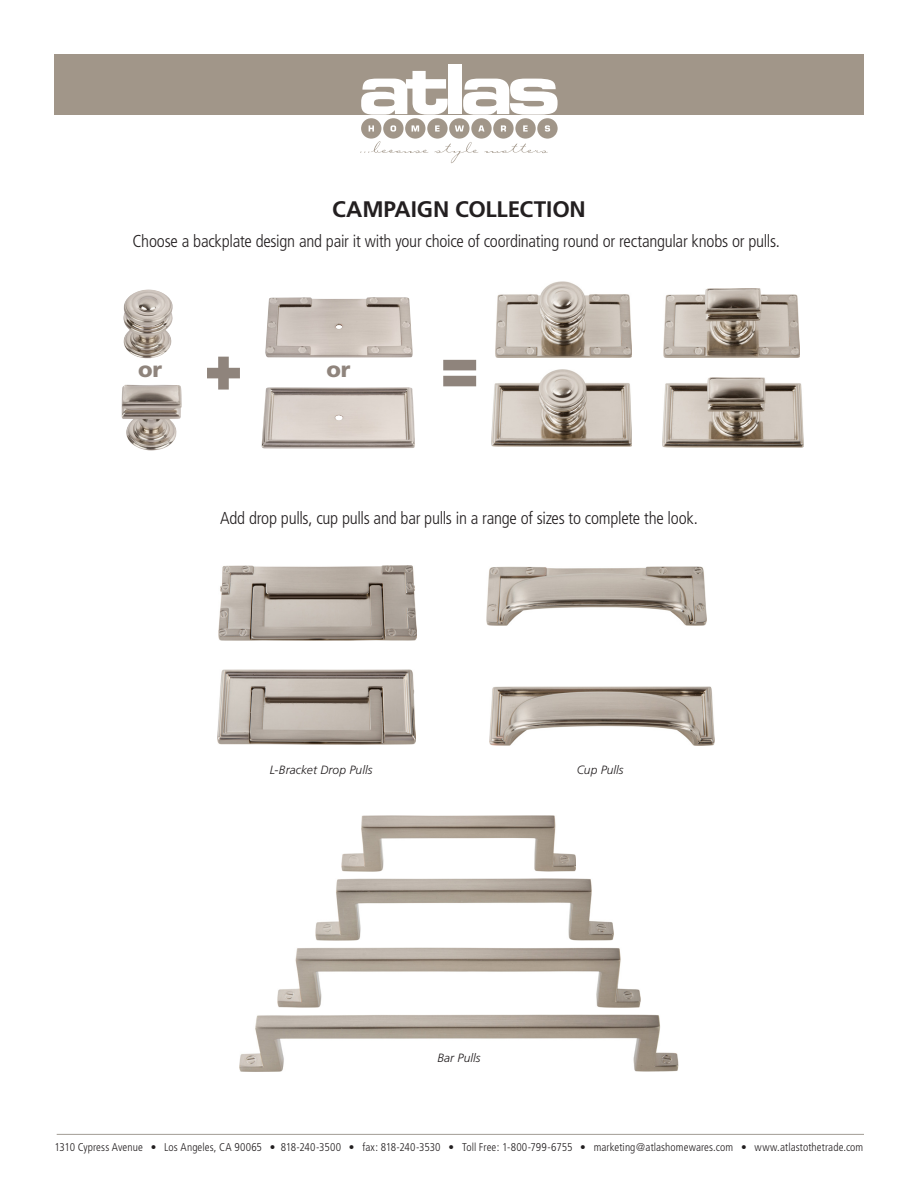
<style>
.page{position:relative;width:918px;height:1188px;background:#fff}
.page>*{position:absolute;margin:0;border:0;box-sizing:border-box;transform-origin:0 0}
.t1{font:900 65.4px "Frutiger";color:#8f847c}
.t2{font:700 22.5px "Frutiger";letter-spacing:-.01em;color:#231f20}
.t3{font:900 21.75px "Frutiger";color:#8f847c}
.t4{font:300 condensed 17.25px "Frutiger";letter-spacing:-.015em;color:#231f20}
.t5{font:italic 300 12px "Frutiger";letter-spacing:.005em;color:#231f20}
.t6{font:300 condensed 11.25px "Frutiger";letter-spacing:.01em;color:#231f20}
</style>
<div class="page">
<img style="left:219px;top:566px;width:197px;height:75px">
<img style="left:218px;top:669px;width:197px;height:75px">
<img style="left:486px;top:566px;width:220px;height:60px">
<img style="left:489px;top:687px;width:225px;height:58px">
<img style="left:341px;top:815px;width:235px;height:56px">
<img style="left:316px;top:879px;width:297px;height:61px">
<img style="left:278px;top:948px;width:362px;height:59px">
<img style="left:240px;top:1014px;width:438px;height:58px">
<div style="left:54px;top:54px;width:810px;height:61px;background:#a19689"></div>
<svg style="left:361px;top:71px;width:87px;height:44px"></svg>
<div style="left:449px;top:64px;width:13px;height:50px;background:#fff"></div>
<svg style="left:463px;top:79px;width:95px;height:36px"></svg>
<div style="left:361px;top:118px;width:20px;height:21px;background:#a19689;border-radius:50%"></div>
<div style="left:383px;top:118px;width:21px;height:21px;background:#a19689;border-radius:50%"></div>
<div style="left:405px;top:118px;width:20px;height:21px;background:#a19689;border-radius:50%"></div>
<div style="left:427px;top:118px;width:21px;height:21px;background:#a19689;border-radius:50%"></div>
<div style="left:449px;top:118px;width:21px;height:21px;background:#a19689;border-radius:50%"></div>
<div style="left:471px;top:118px;width:21px;height:21px;background:#a19689;border-radius:50%"></div>
<div style="left:493px;top:118px;width:21px;height:21px;background:#a19689;border-radius:50%"></div>
<div style="left:515px;top:118px;width:21px;height:21px;background:#a19689;border-radius:50%"></div>
<div style="left:537px;top:118px;width:21px;height:21px;background:#a19689;border-radius:50%"></div>
<svg style="left:369px;top:125px;width:5px;height:7px"></svg>
<svg style="left:390px;top:125px;width:6px;height:7px"></svg>
<svg style="left:412px;top:125px;width:7px;height:7px"></svg>
<svg style="left:435px;top:125px;width:5px;height:7px"></svg>
<svg style="left:455px;top:125px;width:9px;height:7px"></svg>
<svg style="left:478px;top:125px;width:6px;height:7px"></svg>
<svg style="left:501px;top:125px;width:5px;height:7px"></svg>
<svg style="left:523px;top:125px;width:5px;height:7px"></svg>
<svg style="left:545px;top:125px;width:5px;height:7px"></svg>
<svg style="left:360px;top:141px;width:68px;height:12px"></svg>
<svg style="left:434px;top:142px;width:44px;height:21px"></svg>
<svg style="left:484px;top:143px;width:64px;height:10px"></svg>
<img style="left:664px;top:288px;width:136px;height:69px">
<img style="left:663px;top:378px;width:141px;height:69px">
<img style="left:492px;top:369px;width:140px;height:78px">
<img style="left:495px;top:282px;width:136px;height:76px">
<img style="left:123px;top:290px;width:50px;height:68px">
<img style="left:122px;top:385px;width:60px;height:65px">
<img style="left:265px;top:297px;width:148px;height:60px">
<img style="left:262px;top:387px;width:153px;height:62px">
<hr style="left:57px;top:1134px;width:807px;height:1px;background:#a29c94">
<p class="t2" style="left:332px;top:196px;width:255px">CAMPAIGN COLLECTION</p>
<p class="t4" style="left:133px;top:231px;width:649px">Choose a backplate design and pair it with your choice of coordinating round or rectangular knobs or pulls.</p>
<p class="t3" style="left:138px;top:356px;width:26px">or</p>
<p class="t1" style="left:204px;top:327px;width:41px">+</p>
<p class="t3" style="left:326px;top:356px;width:26px">or</p>
<p class="t1" style="left:440px;top:327px;width:41px">=</p>
<p class="t4" style="left:220px;top:509px;width:479px">Add drop pulls, cup pulls and bar pulls in a range of sizes to complete the look.</p>
<p class="t5" style="left:270px;top:763px;width:104px">L-Bracket Drop Pulls</p>
<p class="t5" style="left:577px;top:763px;width:48px">Cup Pulls</p>
<p class="t5" style="left:437px;top:1051px;width:45px">Bar Pulls</p>
<p class="t6" style="left:55px;top:1141px;width:810px">1310 Cypress Avenue • Los Angeles, CA 90065 • 818-240-3500 • fax: 818-240-3530 • Toll Free: 1-800-799-6755 • marketing@atlashomewares.com • www.atlastothetrade.com</p>
</div>
